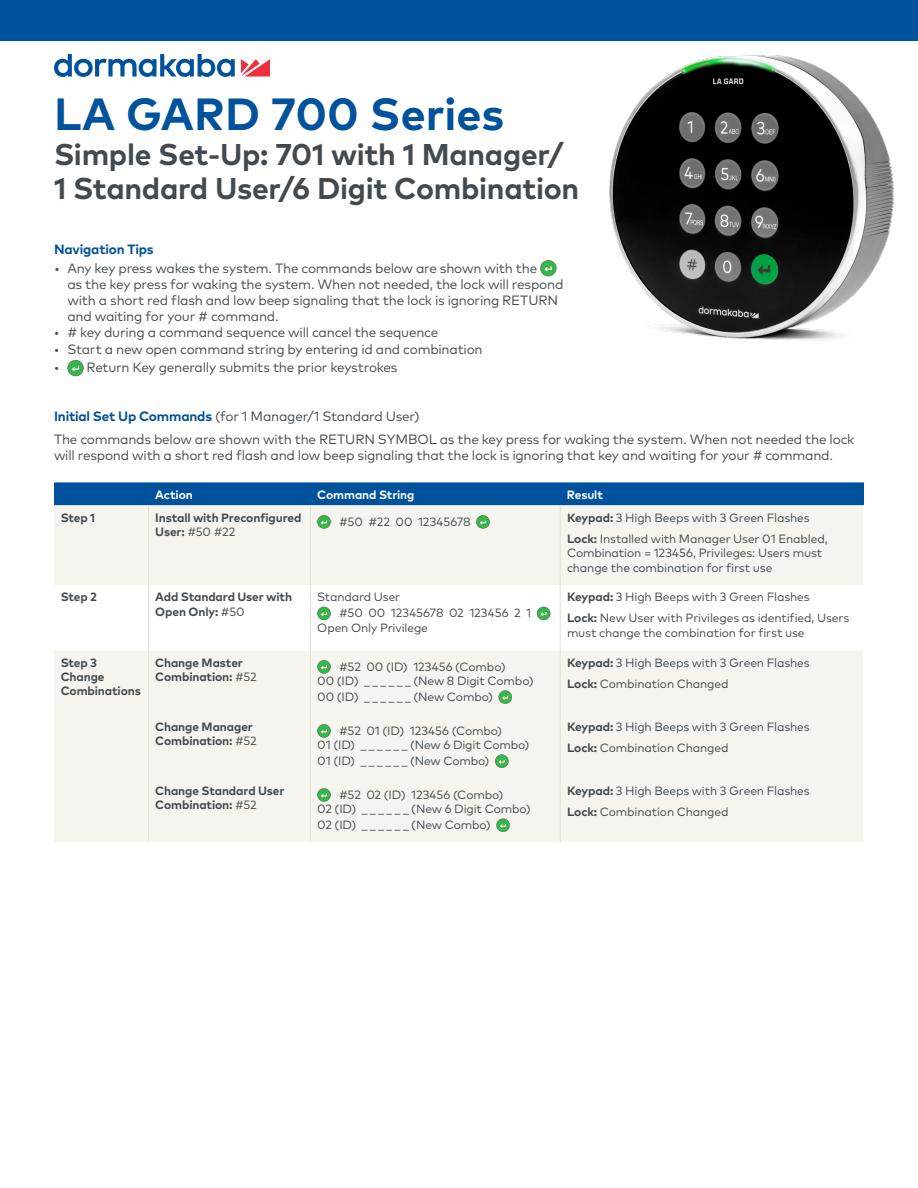
<style>
.page{position:relative;width:918px;height:1188px;background:#fff}
.page>*{position:absolute;margin:0;border:0;box-sizing:border-box;transform-origin:0 0}
.t1{font:700 45px "Mark Pro";color:#00529c}
.t2{font:700 30px/34.5px "Mark Pro";letter-spacing:-.01em;color:#434a4f}
.t3{font:13.5px/16.2px "Mark Pro";letter-spacing:-.015em;color:#434a4f}
.t4{font:700 13.5px "Mark Pro";letter-spacing:-.015em;color:#00529c}
.t5{font:12px/21.1px "Mark Pro";letter-spacing:-.01em;color:#434a4f}
.t6{font:700 12px/14.4px "Mark Pro";letter-spacing:-.01em;color:#434a4f}
.t7{font:700 12px "Mark Pro";letter-spacing:-.01em;color:#fff}
.s1{font-weight:700;color:#00529c}
.s2{font-weight:400}
.s3{font-weight:700}
</style>
<div class="page">
<img style="left:580px;top:40px;width:338px;height:301px">
<svg style="left:540px;top:260px;width:16px;height:16px"></svg>
<svg style="left:68px;top:360px;width:16px;height:16px"></svg>
<div style="left:54px;top:482px;width:810px;height:23px;background:#00529c"></div>
<div style="left:54px;top:505px;width:809px;height:337px;background:#f5f4ef"></div>
<svg style="left:54px;top:585px;width:809px;height:65px"></svg>
<hr style="left:148px;top:505px;width:1px;height:80px;background:#e3e2d7">
<hr style="left:310px;top:505px;width:1px;height:80px;background:#e3e2d7">
<hr style="left:560px;top:505px;width:1px;height:80px;background:#e3e2d7">
<hr style="left:148px;top:585px;width:1px;height:65px;background:#e3e2d7">
<hr style="left:310px;top:585px;width:1px;height:65px;background:#e3e2d7">
<hr style="left:560px;top:585px;width:1px;height:65px;background:#e3e2d7">
<hr style="left:148px;top:650px;width:1px;height:64px;background:#e3e2d7">
<hr style="left:310px;top:650px;width:1px;height:64px;background:#e3e2d7">
<hr style="left:560px;top:650px;width:1px;height:64px;background:#e3e2d7">
<hr style="left:148px;top:714px;width:1px;height:64px;background:#e3e2d7">
<hr style="left:310px;top:714px;width:1px;height:64px;background:#e3e2d7">
<hr style="left:560px;top:714px;width:1px;height:64px;background:#e3e2d7">
<hr style="left:148px;top:778px;width:1px;height:64px;background:#e3e2d7">
<hr style="left:310px;top:778px;width:1px;height:64px;background:#e3e2d7">
<hr style="left:560px;top:778px;width:1px;height:64px;background:#e3e2d7">
<svg style="left:317px;top:515px;width:14px;height:14px"></svg>
<svg style="left:476px;top:515px;width:14px;height:14px"></svg>
<svg style="left:317px;top:607px;width:14px;height:13px"></svg>
<svg style="left:537px;top:607px;width:13px;height:13px"></svg>
<svg style="left:317px;top:660px;width:14px;height:14px"></svg>
<svg style="left:499px;top:690px;width:13px;height:14px"></svg>
<svg style="left:317px;top:724px;width:14px;height:14px"></svg>
<svg style="left:495px;top:754px;width:14px;height:14px"></svg>
<svg style="left:317px;top:788px;width:14px;height:14px"></svg>
<svg style="left:496px;top:819px;width:14px;height:13px"></svg>
<svg style="left:241px;top:59px;width:29px;height:17px"></svg>
<svg style="left:54px;top:54px;width:181px;height:23px"></svg>
<div style="left:0;top:0;width:918px;height:40px;background:#00529c"></div>
<h1 class="t1" style="left:54px;top:80px;width:452px">LA GARD 700 Series</h1>
<h2 class="t2" style="left:54px;top:134px;width:527px">Simple Set-Up: 701 with 1 Manager/<br>1 Standard User/6 Digit Combination</h2>
<p class="t4" style="left:54px;top:239px;width:101px">Navigation Tips</p>
<p class="t3" style="left:67px;top:259px;width:497px;text-indent:-13px">• Any key press wakes the system. The commands below are shown with the<br>as the key press for waking the system. When not needed, the lock will respond with a short red flash and low beep signaling that the lock is ignoring RETURN and waiting for your # command.</p>
<p class="t3" style="left:54px;top:323px;width:386px">• # key during a command sequence will cancel the sequence</p>
<p class="t3" style="left:54px;top:340px;width:430px">• Start a new open command string by entering id and combination</p>
<p class="t3" style="left:54px;top:359px;width:345px">• Return Key generally submits the prior keystrokes</p>
<p class="t3" style="left:54px;top:404px;width:802px;line-height:23px"><span class="s1">Initial Set Up Commands</span> (for 1 Manager/1 Standard User)<br>The commands below are shown with the RETURN SYMBOL as the key press for waking the system. When not needed the lock</p>
<p class="t3" style="left:54px;top:446px;width:781px">will respond with a short red flash and low beep signaling that the lock is ignoring that key and waiting for your # command.</p>
<p class="t7" style="left:155px;top:485px;width:39px">Action</p>
<p class="t7" style="left:317px;top:485px;width:99px">Command String</p>
<p class="t7" style="left:567px;top:485px;width:37px">Result</p>
<p class="t6" style="left:61px;top:509px;width:36px">Step 1</p>
<p class="t6" style="left:155px;top:509px;width:148px">Install with Preconfigured<br>User: <span class="s2">#50 #22</span></p>
<p class="t5" style="left:339px;top:510px;width:133px">#50 #22 00 12345678</p>
<p class="t5" style="left:567px;top:506px;width:262px"><span class="s3">Keypad:</span> 3 High Beeps with 3 Green Flashes<br><span class="s3">Lock:</span> Installed with Manager User 01 Enabled,</p>
<p class="t5" style="left:567px;top:545px;width:257px;line-height:14.4px">Combination = 123456, Privileges: Users must change the combination for first use</p>
<p class="t6" style="left:61px;top:589px;width:38px">Step 2</p>
<p class="t6" style="left:155px;top:589px;width:138px">Add Standard User with<br>Open Only: <span class="s2">#50</span></p>
<p class="t5" style="left:339px;top:588px;width:194px;line-height:15.9px;text-indent:-22px">Standard User<br>#50 00 12345678 02 123456 2 1</p>
<p class="t5" style="left:317px;top:616px;width:112px">Open Only Privilege</p>
<p class="t5" style="left:567px;top:586px;width:284px"><span class="s3">Keypad:</span> 3 High Beeps with 3 Green Flashes<br><span class="s3">Lock:</span> New User with Privileges as identified, Users</p>
<p class="t5" style="left:567px;top:621px;width:239px">must change the combination for first use</p>
<p class="t6" style="left:61px;top:654px;width:82px">Step 3<br>Change<br>Combinations</p>
<p class="t6" style="left:155px;top:654px;width:103px">Change Master<br>Combination: <span class="s2">#52</span></p>
<p class="t5" style="left:317px;top:658px;width:218px;line-height:14.4px;text-align:center">#52 00 (ID) 123456 (Combo)<br>00 (ID) _ _ _ _ _ _ (New 8 Digit Combo)</p>
<p class="t5" style="left:317px;top:685px;width:177px">00 (ID) _ _ _ _ _ _ (New Combo)</p>
<p class="t6" style="left:155px;top:718px;width:103px">Change Manager<br>Combination: <span class="s2">#52</span></p>
<p class="t5" style="left:317px;top:722px;width:214px;line-height:14.4px;text-align:center">#52 01 (ID) 123456 (Combo)<br>01 (ID) _ _ _ _ _ _ (New 6 Digit Combo)</p>
<p class="t5" style="left:317px;top:749px;width:174px">01 (ID) _ _ _ _ _ _ (New Combo)</p>
<p class="t6" style="left:155px;top:782px;width:131px">Change Standard User<br>Combination: <span class="s2">#52</span></p>
<p class="t5" style="left:317px;top:786px;width:215px;line-height:14.4px;text-align:center">#52 02 (ID) 123456 (Combo)<br>02 (ID) _ _ _ _ _ _ (New 6 Digit Combo)</p>
<p class="t5" style="left:317px;top:813px;width:175px">02 (ID) _ _ _ _ _ _ (New Combo)</p>
<p class="t5" style="left:567px;top:651px;width:244px"><span class="s3">Keypad:</span> 3 High Beeps with 3 Green Flashes<br><span class="s3">Lock:</span> Combination Changed</p>
<p class="t5" style="left:567px;top:715px;width:244px"><span class="s3">Keypad:</span> 3 High Beeps with 3 Green Flashes<br><span class="s3">Lock:</span> Combination Changed</p>
<p class="t5" style="left:567px;top:779px;width:244px"><span class="s3">Keypad:</span> 3 High Beeps with 3 Green Flashes<br><span class="s3">Lock:</span> Combination Changed</p>
</div>
